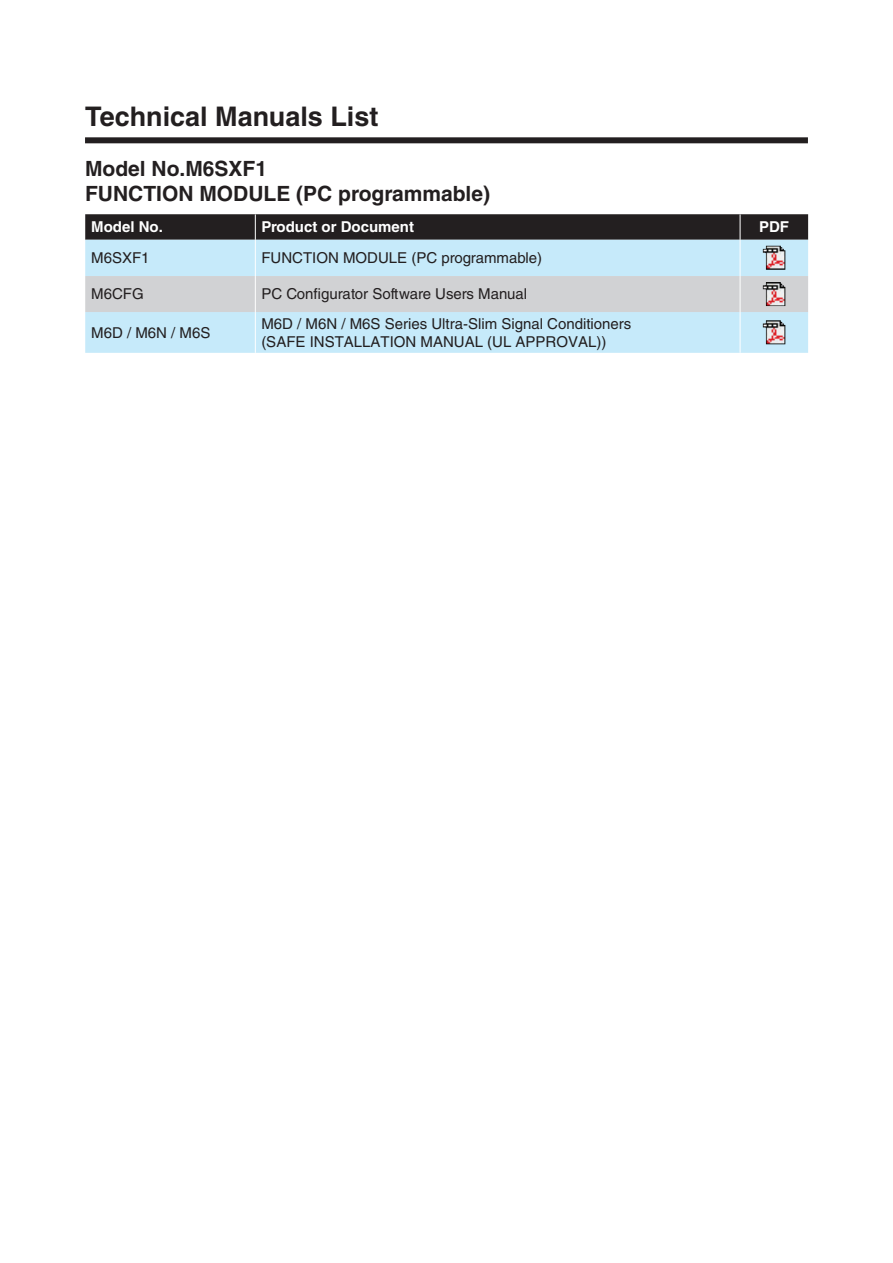
<style>
.page{position:relative;width:893px;height:1263px;background:#fff}
.page>*{position:absolute;margin:0;border:0;box-sizing:border-box;transform-origin:0 0}
.t1{font:700 27px "Helvetica LT Std";color:#231f20}
.t2{font:700 21px/25.2px "Helvetica LT Std";color:#231f20}
.t3{font:15px/18px "Helvetica LT Std";color:#231f20}
.t4{font:700 15px "Helvetica LT Std";color:#fff}
</style>
<div class="page">
<div style="left:85px;top:240px;width:723px;height:113px;background:#c6eafa"></div>
<div style="left:85px;top:276px;width:723px;height:36px;background:#d1d2d4"></div>
<svg style="left:85px;top:214px;width:723px;height:26px;background:#282526"></svg>
<hr style="left:255px;top:240px;width:1px;height:36px;background:#fff">
<hr style="left:740px;top:240px;width:1px;height:36px;background:#fff">
<hr style="left:255px;top:276px;width:1px;height:36px;background:#fff">
<hr style="left:740px;top:276px;width:1px;height:36px;background:#fff">
<hr style="left:255px;top:312px;width:1px;height:41px;background:#fff">
<hr style="left:740px;top:312px;width:1px;height:41px;background:#fff">
<img style="left:763px;top:246px;width:22px;height:24px">
<img style="left:763px;top:282px;width:22px;height:24px">
<img style="left:763px;top:320px;width:22px;height:24px">
<div style="left:85px;top:137px;width:723px;height:6px;background:#231f20"></div>
<h1 class="t1" style="left:85px;top:100px;width:295px">Technical Manuals List</h1>
<h2 class="t2" style="left:85px;top:156px;width:406px">Model No.M6SXF1<br>FUNCTION MODULE (PC programmable)</h2>
<p class="t4" style="left:91px;top:218px;width:73px">Model No.</p>
<p class="t4" style="left:261px;top:218px;width:154px">Product or Document</p>
<p class="t4" style="left:759px;top:218px;width:32px">PDF</p>
<p class="t3" style="left:91px;top:249px;width:60px">M6SXF1</p>
<p class="t3" style="left:261px;top:249px;width:282px">FUNCTION MODULE (PC programmable)</p>
<p class="t3" style="left:91px;top:285px;width:54px">M6CFG</p>
<p class="t3" style="left:261px;top:285px;width:267px">PC Configurator Software Users Manual</p>
<p class="t3" style="left:91px;top:323px;width:121px">M6D / M6N / M6S</p>
<p class="t3" style="left:261px;top:314px;width:372px">M6D / M6N / M6S Series Ultra-Slim Signal Conditioners (SAFE INSTALLATION MANUAL (UL APPROVAL))</p>
</div>
